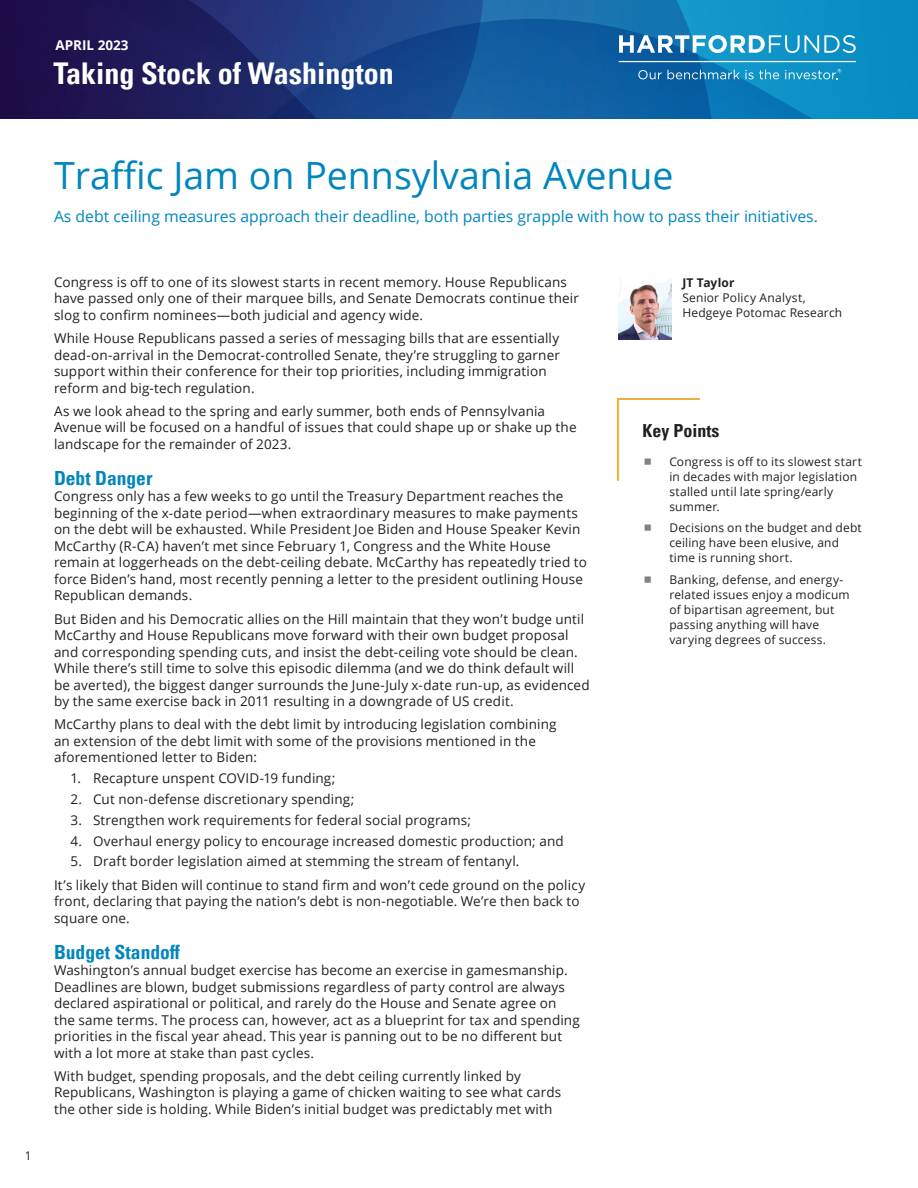
<style>
.page{position:relative;width:918px;height:1188px;background:#fff}
.page>*{position:absolute;margin:0;border:0;box-sizing:border-box;transform-origin:0 0}
.Paper_Title{font:37.5px "Open Sans";color:#0086bd}
.t1{font:700 condensed 30px "Univers LT Pro";color:#fff}
.Headings{font:700 condensed 19.5px "Univers LT Pro";color:#0086bd}
.t2{font:700 condensed 18px "Univers LT Pro";color:#231f20}
.Paper_Title-2{font:15.75px "Open Sans";color:#0086bd}
.Body_copy{font:13.5px/16.5px "Open Sans";letter-spacing:.01em;color:#231f20}
.t3{font:700 13.5px "Open Sans";color:#fff}
.Author_title_-_black{font:12px/15px "Open Sans";letter-spacing:.015em;color:#231f20}
.s1{font-weight:700}
</style>
<div class="page">
<div style="left:714px;top:0;width:204px;height:19px;background:#0b90c5"></div>
<svg style="left:484px;top:0;width:230px;height:19px;background:#1a79b4"></svg>
<svg style="left:0;top:0;width:456px;height:118px;background:#1f1c5a"></svg>
<svg style="left:145px;top:19px;width:773px;height:99px;background:#145798"></svg>
<svg style="left:619px;top:35px;width:237px;height:18px"></svg>
<hr style="left:619px;top:61px;width:237px;height:1px;background:#fff">
<svg style="left:638px;top:70px;width:141px;height:9px"></svg>
<svg style="left:785px;top:69px;width:56px;height:10px"></svg>
<img style="left:619px;top:279px;width:53px;height:61px">
<img style="left:617px;top:398px;width:82px;height:82px">
<svg style="left:645px;top:458px;width:6px;height:6px"></svg>
<p class="t3" style="left:55px;top:36px;width:75px">APRIL 2023</p>
<h2 class="t1" style="left:53px;top:54px;width:342px">Taking Stock of Washington</h2>
<p class="Author_title_-_black" style="left:25px;top:1148px;width:8px">1</p>
<p class="Paper_Title" style="left:54px;top:150px;width:621px">Traffic Jam on Pennsylvania Avenue</p>
<p class="Paper_Title-2" style="left:54px;top:205px;width:765px">As debt ceiling measures approach their deadline, both parties grapple with how to pass their initiatives.</p>
<p class="Body_copy" style="left:54px;top:273px;width:527px">Congress is off to one of its slowest starts in recent memory. House Republicans have passed only one of their marquee bills, and Senate Democrats continue their slog to confirm nominees—both judicial and agency wide.</p>
<p class="Body_copy" style="left:54px;top:330px;width:507px">While House Republicans passed a series of messaging bills that are essentially dead-on-arrival in the Democrat-controlled Senate, they’re struggling to garner support within their conference for their top priorities, including immigration reform and big-tech regulation.</p>
<p class="Body_copy" style="left:54px;top:402px;width:524px">As we look ahead to the spring and early summer, both ends of Pennsylvania<br>Avenue will be focused on a handful of issues that could shape up or shake up the landscape for the remainder of 2023.</p>
<p class="Headings" style="left:54px;top:466px;width:100px">Debt Danger</p>
<p class="Body_copy" style="left:54px;top:488px;width:534px">Congress only has a few weeks to go until the Treasury Department reaches the beginning of the x-date period—when extraordinary measures to make payments on the debt will be exhausted. While President Joe Biden and House Speaker Kevin McCarthy (R-CA) haven’t met since February 1, Congress and the White House remain at loggerheads on the debt-ceiling debate. McCarthy has repeatedly tried to force Biden’s hand, most recently penning a letter to the president outlining House Republican demands.</p>
<p class="Body_copy" style="left:54px;top:610px;width:537px">But Biden and his Democratic allies on the Hill maintain that they won’t budge until McCarthy and House Republicans move forward with their own budget proposal and corresponding spending cuts, and insist the debt-ceiling vote should be clean.<br>While there’s still time to solve this episodic dilemma (and we do think default will be averted), the biggest danger surrounds the June-July x-date run-up, as evidenced by the same exercise back in 2011 resulting in a downgrade of US credit.</p>
<p class="Body_copy" style="left:54px;top:716px;width:504px">McCarthy plans to deal with the debt limit by introducing legislation combining an extension of the debt limit with some of the provisions mentioned in the aforementioned letter to Biden:</p>
<p class="Body_copy" style="left:70px;top:770px;width:266px">1. Recapture unspent COVID-19 funding;</p>
<p class="Body_copy" style="left:70px;top:790px;width:285px">2. Cut non-defense discretionary spending;</p>
<p class="Body_copy" style="left:70px;top:811px;width:402px">3. Strengthen work requirements for federal social programs;</p>
<p class="Body_copy" style="left:70px;top:832px;width:495px">4. Overhaul energy policy to encourage increased domestic production; and</p>
<p class="Body_copy" style="left:70px;top:853px;width:451px">5. Draft border legislation aimed at stemming the stream of fentanyl.</p>
<p class="Body_copy" style="left:54px;top:876px;width:533px">It’s likely that Biden will continue to stand firm and won’t cede ground on the policy front, declaring that paying the nation’s debt is non-negotiable. We’re then back to square one.</p>
<p class="Headings" style="left:54px;top:940px;width:128px">Budget Standoff</p>
<p class="Body_copy" style="left:54px;top:962px;width:527px">Washington’s annual budget exercise has become an exercise in gamesmanship.<br>Deadlines are blown, budget submissions regardless of party control are always declared aspirational or political, and rarely do the House and Senate agree on the same terms. The process can, however, act as a blueprint for tax and spending priorities in the fiscal year ahead. This year is panning out to be no different but with a lot more at stake than past cycles.</p>
<p class="Body_copy" style="left:54px;top:1067px;width:509px">With budget, spending proposals, and the debt ceiling currently linked by<br>Republicans, Washington is playing a game of chicken waiting to see what cards the other side is holding. While Biden’s initial budget was predictably met with</p>
<p class="Author_title_-_black" style="left:682px;top:275px;width:161px"><span class="s1">JT Taylor<br></span>Senior Policy Analyst,<br>Hedgeye Potomac Research</p>
<p class="t2" style="left:642px;top:420px;width:79px">Key Points</p>
<p class="Author_title_-_black" style="left:669px;top:453px;width:194px">Congress is off to its slowest start in decades with major legislation stalled until late spring/early summer.</p>
<p class="Author_title_-_black" style="left:669px;top:520px;width:194px">Decisions on the budget and debt ceiling have been elusive, and time is running short.</p>
<p class="Author_title_-_black" style="left:669px;top:572px;width:182px">Banking, defense, and energy&shy;related issues enjoy a modicum of bipartisan agreement, but passing anything will have varying degrees of success.</p>
</div>
